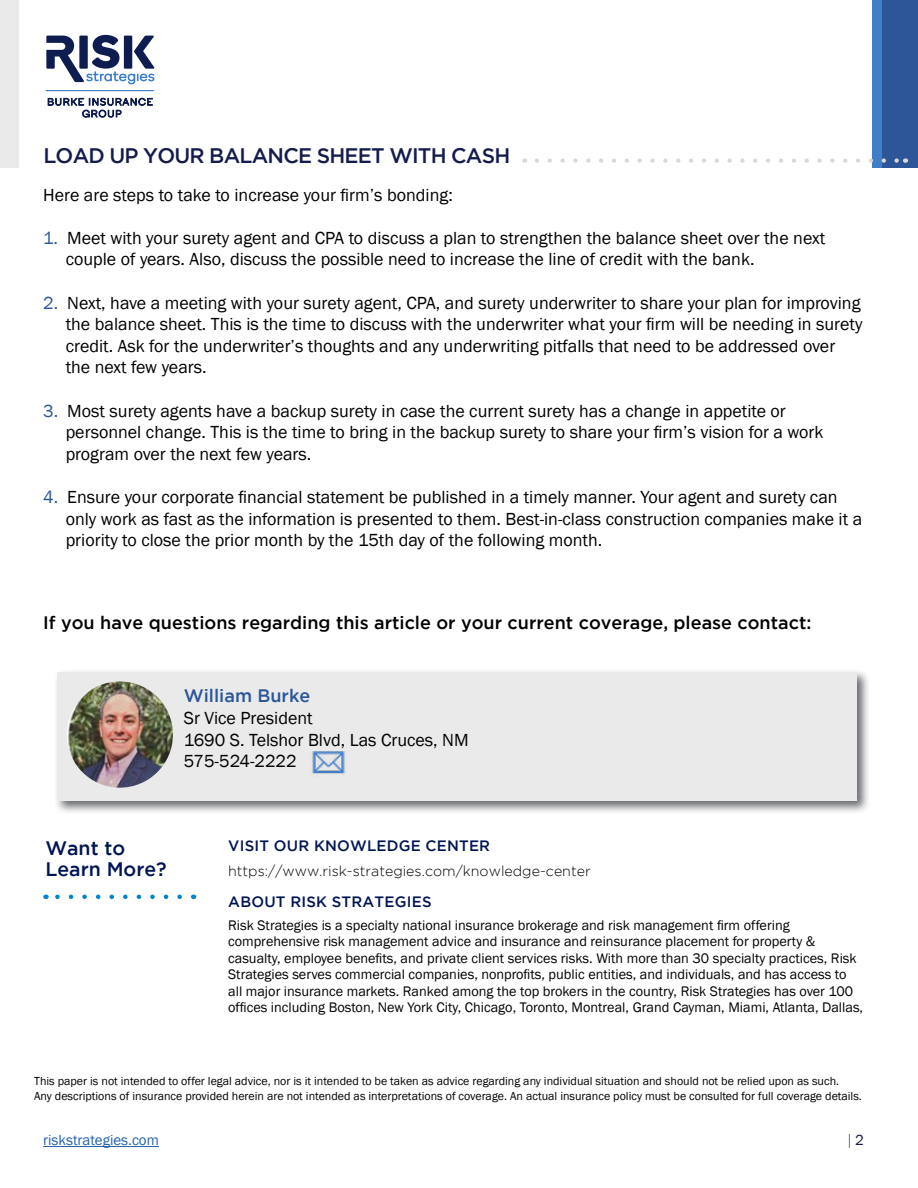
<style>
.page{position:relative;width:918px;height:1188px;background:#fff}
.page>*{position:absolute;margin:0;border:0;box-sizing:border-box;transform-origin:0 0}
.t1{font:500 21px "Gotham";letter-spacing:-.035em;color:#141b4d}
.t2{font:500 19.5px/21px "Gotham";color:#001554}
.t3{font:18px/21.6px "Franklin Gothic";color:#000}
.t4{font:500 18px "Gotham";color:#000}
.t5{font:500 18px "Gotham";color:#2a5698}
.t6{font:500 15px "Gotham";letter-spacing:.015em;color:#001554}
.t7{font:15px "Franklin Gothic";color:#2261ae}
.t8{font:15px "Franklin Gothic";color:#1c1d4c}
.t9{font:14.25px/16.5px "Franklin Gothic";color:#000}
.t10{font:300 14.25px "Gotham";color:#000}
.t11{font:12px/14.4px "Franklin Gothic";color:#000}
.s1{color:#2c5697}
</style>
<div class="page">
<div style="left:877px;top:0;width:41px;height:168px;background:#2c5697"></div>
<div style="left:872px;top:0;width:9px;height:168px;background:#407ec9"></div>
<svg style="left:537px;top:158px;width:362px;height:5px"></svg>
<div style="left:0;top:0;width:18px;height:168px;background:#eaeaea"></div>
<svg style="left:46px;top:35px;width:109px;height:49px"></svg>
<hr style="left:46px;top:90px;width:108px;height:1px;background:#397cc9">
<svg style="left:47px;top:97px;width:106px;height:21px"></svg>
<hr style="left:43px;top:1146px;width:116px;height:1px;background:#2261ae">
<svg style="left:849px;top:1134px;width:1px;height:14px"></svg>
<div style="left:54px;top:669px;width:816px;height:146px;background:#373b41;opacity:.75"></div>
<div style="left:57px;top:672px;width:799px;height:129px;background:#eaeaea"></div>
<svg style="left:55px;top:895px;width:125px;height:4px"></svg>
<img style="left:67px;top:681px;width:106px;height:107px;border-radius:53px">
<img style="left:310px;top:752px;width:36px;height:22px">
<p class="t1" style="left:43px;top:144px;width:469px">LOAD UP YOUR BALANCE SHEET WITH CASH</p>
<p class="t3" style="left:43px;top:184px;width:411px">Here are steps to take to increase your firm’s bonding:</p>
<p class="t3" style="left:66px;top:227px;width:761px;text-indent:-23px"><span class="s1">1.</span> Meet with your surety agent and CPA to discuss a plan to strengthen the balance sheet over the next couple of years. Also, discuss the possible need to increase the line of credit with the bank.</p>
<p class="t3" style="left:66px;top:292px;width:798px;text-indent:-22px"><span class="s1">2.</span> Next, have a meeting with your surety agent, CPA, and surety underwriter to share your plan for improving the balance sheet. This is the time to discuss with the underwriter what your firm will be needing in surety credit. Ask for the underwriter’s thoughts and any underwriting pitfalls that need to be addressed over the next few years.</p>
<p class="t3" style="left:66px;top:400px;width:759px;text-indent:-22px"><span class="s1">3.</span> Most surety agents have a backup surety in case the current surety has a change in appetite or personnel change. This is the time to bring in the backup surety to share your firm’s vision for a work program over the next few years.</p>
<p class="t3" style="left:66px;top:487px;width:798px;text-indent:-22px"><span class="s1">4.</span> Ensure your corporate financial statement be published in a timely manner. Your agent and surety can only work as fast as the information is presented to them. Best-in-class construction companies make it a priority to close the prior month by the 15th day of the following month.</p>
<p class="t4" style="left:43px;top:612px;width:770px">If you have questions regarding this article or your current coverage, please contact:</p>
<p class="t5" style="left:184px;top:686px;width:128px">William Burke</p>
<p class="t3" style="left:184px;top:708px;width:286px">Sr Vice President<br>1690 S. Telshor Blvd, Las Cruces, NM<br>575-524-2222</p>
<p class="t2" style="left:45px;top:837px;width:123px">Want to<br>Learn More?</p>
<p class="t6" style="left:228px;top:838px;width:263px">VISIT OUR KNOWLEDGE CENTER</p>
<p class="t10" style="left:228px;top:863px;width:364px">https://www.risk-strategies.com/knowledge-center</p>
<p class="t6" style="left:228px;top:893px;width:205px">ABOUT RISK STRATEGIES</p>
<p class="t9" style="left:228px;top:917px;width:636px">Risk Strategies is a specialty national insurance brokerage and risk management firm offering comprehensive risk management advice and insurance and reinsurance placement for property &amp; casualty, employee benefits, and private client services risks. With more than 30 specialty practices, Risk Strategies serves commercial companies, nonprofits, public entities, and individuals, and has access to all major insurance markets. Ranked among the top brokers in the country, Risk Strategies has over 100 offices including Boston, New York City, Chicago, Toronto, Montreal, Grand Cayman, Miami, Atlanta, Dallas,</p>
<p class="t11" style="left:34px;top:1074px;width:829px">This paper is not intended to offer legal advice, nor is it intended to be taken as advice regarding any individual situation and should not be relied upon as such.<br>Any descriptions of insurance provided herein are not intended as interpretations of coverage. An actual insurance policy must be consulted for full coverage details.</p>
<p class="t7" style="left:43px;top:1131px;width:117px">riskstrategies.com</p>
<p class="t8" style="left:855px;top:1131px;width:10px">2</p>
</div>
